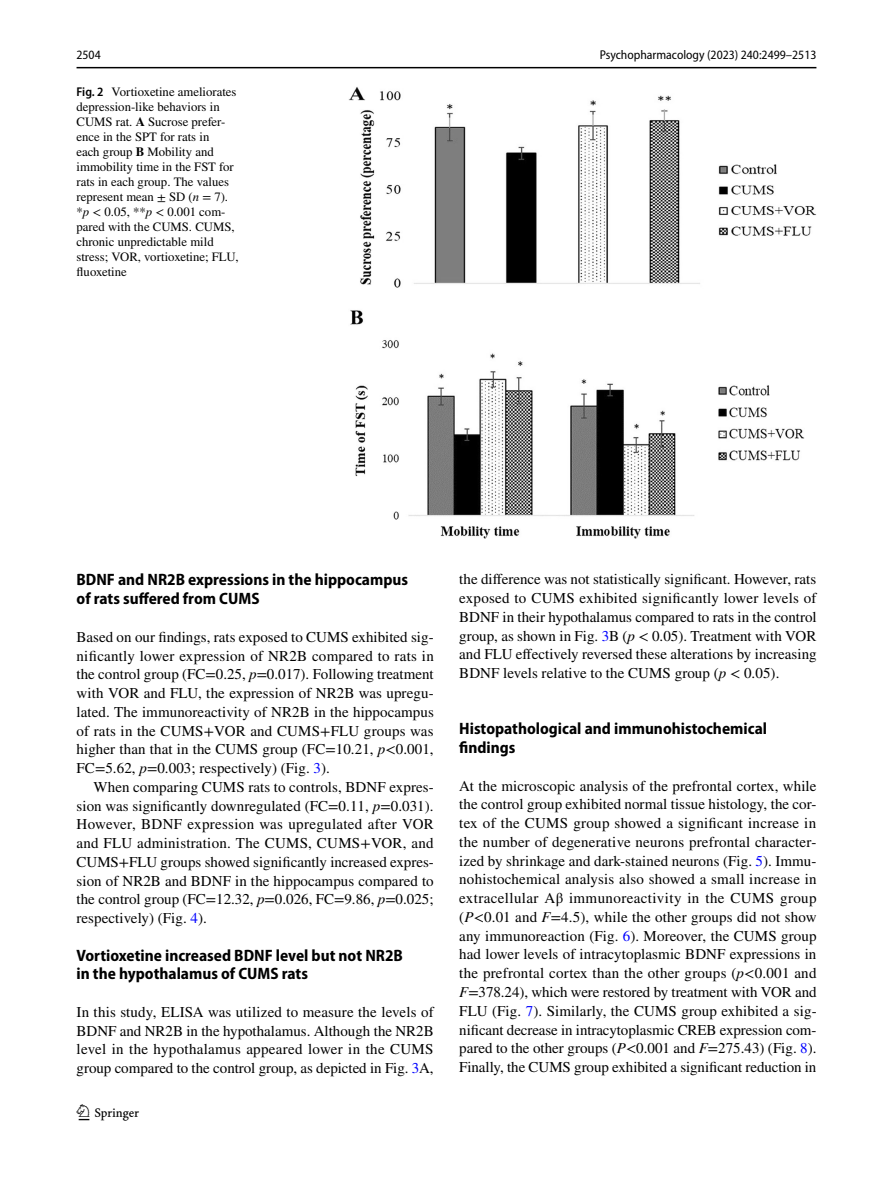
<style>
.page{position:relative;width:893px;height:1187px;background:#fff}
.page>*{position:absolute;margin:0;border:0;box-sizing:border-box;transform-origin:0 0}
.t1{font:22.5px "Springnew Regular 2";color:#000}
.t2{font:700 semi-condensed 16.5px/18.8px "Myriad Pro";color:#000}
.t3{font:15px/18.8px "STIX";color:#000;text-align:justify}
.t4{font:12.75px/15px "STIX";color:#000}
.t5{font:semi-condensed 12.75px "Myriad Pro";color:#000}
.s1{font-family:"Myriad Pro";font-weight:600;font-stretch:semi-condensed}
.s2{font-weight:700}
.s3{font-style:italic}
.s4{color:#00f}
</style>
<div class="page">
<hr style="left:77px;top:67px;width:739px;height:1px;background:#000">
<img style="left:349px;top:87px;width:467px;height:451px">
<p class="t5" style="left:77px;top:48px;width:26px">2504</p>
<p class="t5" style="left:600px;top:48px;width:218px">Psychopharmacology (2023) 240:2499–2513</p>
<p class="t4" style="left:77px;top:85px;width:163px"><span class="s1">Fig. 2</span> Vortioxetine ameliorates depression-like behaviors in<br>CUMS rat. <span class="s2">A</span> Sucrose prefer&shy;ence in the SPT for rats in<br>each group <span class="s2">B</span> Mobility and immobility time in the FST for rats in each group. The values represent mean ± SD (<span class="s3">n</span> = 7). *<span class="s3">p</span> &lt; 0.05, **<span class="s3">p</span> &lt; 0.001 com&shy;pared with the CUMS. CUMS, chronic unpredictable mild stress; VOR, vortioxetine; FLU, fluoxetine</p>
<p class="t2" style="left:77px;top:570px;width:333px">BDNF and NR2B expressions in the hippocampus of rats suffered from CUMS</p>
<p class="t3" style="left:77px;top:628px;width:359px">Based on our findings, rats exposed to CUMS exhibited sig&shy;nificantly lower expression of NR2B compared to rats in the control group (FC=0.25, <span class="s3">p</span>=0.017). Following treatment with VOR and FLU, the expression of NR2B was upregu&shy;lated. The immunoreactivity of NR2B in the hippocampus of rats in the CUMS+VOR and CUMS+FLU groups was higher than that in the CUMS group (FC=10.21, <span class="s3">p</span>&lt;0.001, FC=5.62, <span class="s3">p</span>=0.003; respectively) (Fig. <span class="s4">3</span>).</p>
<p class="t3" style="left:77px;top:778px;width:359px;text-indent:17px">When comparing CUMS rats to controls, BDNF expres&shy;sion was significantly downregulated (FC=0.11, <span class="s3">p</span>=0.031).<br>However, BDNF expression was upregulated after VOR and FLU administration. The CUMS, CUMS+VOR, and CUMS+FLU groups showed significantly increased expres&shy;sion of NR2B and BDNF in the hippocampus compared to the control group (FC=12.32, <span class="s3">p</span>=0.026, FC=9.86, <span class="s3">p</span>=0.025; respectively) (Fig. <span class="s4">4</span>).</p>
<p class="t2" style="left:77px;top:945px;width:328px">Vortioxetine increased BDNF level but not NR2B in the hypothalamus of CUMS rats</p>
<p class="t3" style="left:77px;top:1003px;width:359px">In this study, ELISA was utilized to measure the levels of BDNF and NR2B in the hypothalamus. Although the NR2B level in the hypothalamus appeared lower in the CUMS group compared to the control group, as depicted in Fig. <span class="s4">3</span>A,</p>
<h1 class="t1" style="left:79px;top:1104px;width:62px">1 3</h1>
<p class="t3" style="left:459px;top:571px;width:359px">the difference was not statistically significant. However, rats exposed to CUMS exhibited significantly lower levels of BDNF in their hypothalamus compared to rats in the control group, as shown in Fig. <span class="s4">3</span>B (<span class="s3">p</span> &lt; 0.05). Treatment with VOR and FLU effectively reversed these alterations by increasing BDNF levels relative to the CUMS group (<span class="s3">p</span> &lt; 0.05).</p>
<p class="t2" style="left:459px;top:719px;width:309px">Histopathological and immunohistochemical findings</p>
<p class="t3" style="left:459px;top:777px;width:359px">At the microscopic analysis of the prefrontal cortex, while the control group exhibited normal tissue histology, the cor&shy;tex of the CUMS group showed a significant increase in the number of degenerative neurons prefrontal character&shy;ized by shrinkage and dark-stained neurons (Fig. <span class="s4">5</span>). Immu&shy;nohistochemical analysis also showed a small increase in extracellular Aβ immunoreactivity in the CUMS group (<span class="s3">P</span>&lt;0.01 and <span class="s3">F</span>=4.5), while the other groups did not show any immunoreaction (Fig. <span class="s4">6</span>). Moreover, the CUMS group had lower levels of intracytoplasmic BDNF expressions in the prefrontal cortex than the other groups (<span class="s3">p</span>&lt;0.001 and <span class="s3">F</span>=378.24), which were restored by treatment with VOR and FLU (Fig. <span class="s4">7</span>). Similarly, the CUMS group exhibited a sig&shy;nificant decrease in intracytoplasmic CREB expression com&shy;pared to the other groups (<span class="s3">P</span>&lt;0.001 and <span class="s3">F</span>=275.43) (Fig. <span class="s4">8</span>).<br>Finally, the CUMS group exhibited a significant reduction in</p>
</div>
